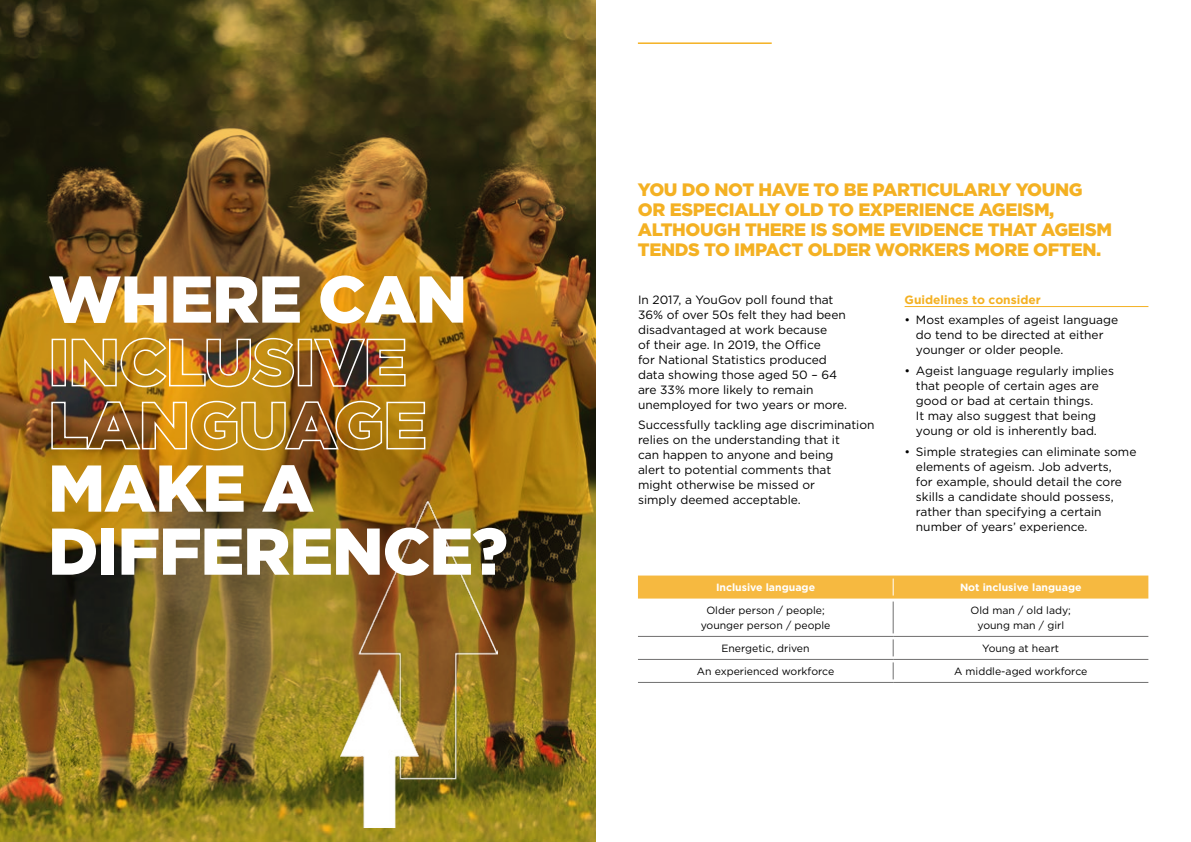
<style>
.page{position:relative;width:1191px;height:842px;background:#fff}
.page>*{position:absolute;margin:0;border:0;box-sizing:border-box;transform-origin:0 0}
.t1{font:900 66px/63px "Gotham HTF";letter-spacing:-.02em;color:#fff}
.t2{font:900 18px/20px "Gotham HTF";letter-spacing:-.02em;color:#f4b123}
.t3{font:12px/15px "Gotham HTF";color:#000}
.t4{font:700 12px "Gotham HTF";color:#f4b123}
.t5{font:10.5px/15px "Gotham HTF";color:#000;text-align:center}
.t6{font:700 10.5px "Gotham HTF";color:#fff}
</style>
<div class="page">
<img style="left:0;top:0;width:595px;height:842px">
<img style="left:341px;top:502px;width:157px;height:326px">
<hr style="left:904px;top:306px;width:244px;height:1px;background:#f4b123">
<div style="left:638px;top:575px;width:510px;height:23px;background:#f6b940"></div>
<hr style="left:638px;top:636px;width:255px;height:1px;background:#706f6f">
<hr style="left:893px;top:636px;width:255px;height:1px;background:#706f6f">
<hr style="left:638px;top:659px;width:255px;height:1px;background:#706f6f">
<hr style="left:893px;top:659px;width:255px;height:1px;background:#706f6f">
<hr style="left:638px;top:682px;width:255px;height:1px;background:#706f6f">
<hr style="left:893px;top:682px;width:255px;height:1px;background:#706f6f">
<svg style="left:893px;top:639px;width:1px;height:17px"></svg>
<hr style="left:893px;top:601px;width:1px;height:32px;background:#706f6f">
<svg style="left:893px;top:662px;width:1px;height:17px"></svg>
<hr style="left:638px;top:42px;width:133px;height:2px;background:#f4b123">
<h1 class="t1" style="left:48px;top:266px;width:461px">WHERE CAN<br>INCLUSIVE<br>LANGUAGE<br>MAKE A<br>DIFFERENCE?</h1>
<h2 class="t2" style="left:638px;top:179px;width:475px">YOU DO NOT HAVE TO BE PARTICULARLY YOUNG OR ESPECIALLY OLD TO EXPERIENCE AGEISM, ALTHOUGH THERE IS SOME EVIDENCE THAT AGEISM TENDS TO IMPACT OLDER WORKERS MORE OFTEN.</h2>
<p class="t3" style="left:638px;top:292px;width:211px">In 2017, a YouGov poll found that<br>36% of over 50s felt they had been disadvantaged at work because<br>of their age. In 2019, the Office<br>for National Statistics produced data showing those aged 50 – 64 are 33% more likely to remain unemployed for two years or more.</p>
<p class="t3" style="left:638px;top:417px;width:238px">Successfully tackling age discrimination relies on the understanding that it<br>can happen to anyone and being<br>alert to potential comments that<br>might otherwise be missed or<br>simply deemed acceptable.</p>
<p class="t4" style="left:904px;top:292px;width:138px">Guidelines to consider</p>
<p class="t3" style="left:916px;top:312px;width:204px;text-indent:-11px">• Most examples of ageist language do tend to be directed at either younger or older people.</p>
<p class="t3" style="left:916px;top:363px;width:199px;text-indent:-11px">• Ageist language regularly implies that people of certain ages are good or bad at certain things.<br>It may also suggest that being young or old is inherently bad.</p>
<p class="t3" style="left:916px;top:444px;width:222px;text-indent:-11px">• Simple strategies can eliminate some elements of ageism. Job adverts,<br>for example, should detail the core skills a candidate should possess, rather than specifying a certain number of years’ experience.</p>
<p class="t6" style="left:716px;top:582px;width:101px">Inclusive language</p>
<p class="t6" style="left:960px;top:582px;width:123px">Not inclusive language</p>
<p class="t5" style="left:700px;top:603px;width:131px">Older person / people; younger person / people</p>
<p class="t5" style="left:970px;top:603px;width:102px">Old man / old lady; young man / girl</p>
<p class="t5" style="left:721px;top:641px;width:90px">Energetic, driven</p>
<p class="t5" style="left:982px;top:641px;width:78px">Young at heart</p>
<p class="t5" style="left:697px;top:664px;width:139px">An experienced workforce</p>
<p class="t5" style="left:954px;top:664px;width:135px">A middle-aged workforce</p>
</div>
